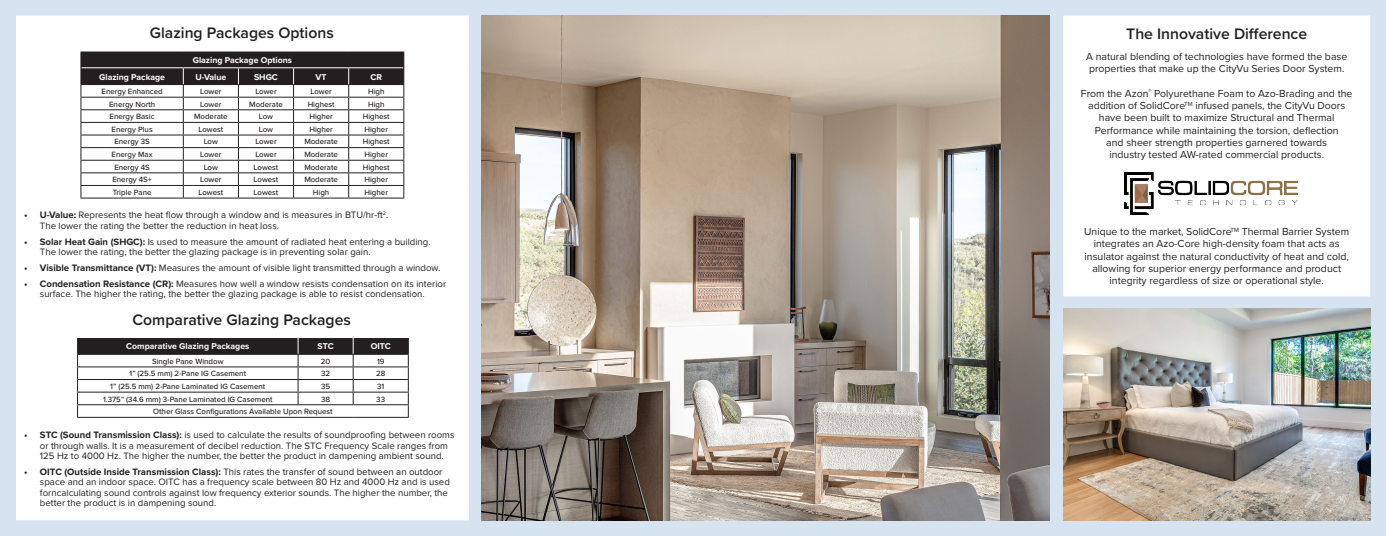
<style>
.page{position:relative;width:1386px;height:536px;background:#d6e4f1}
.page>*{position:absolute;margin:0;border:0;box-sizing:border-box;transform-origin:0 0}
.t1{font:600 15.75px "Proxima Nova";color:#231f20}
.t2{font:10.5px/12.2px "Proxima Nova";color:#231f20;text-align:center}
.t3{font:9.62px/10.5px "Proxima Nova";color:#231f20}
.t4{font:700 8.75px "Proxima Nova";color:#fff}
.t5{font:500 7.88px "Proxima Nova";color:#231f20}
.s1{font-weight:700}
</style>
<div class="page">
<div style="left:1063px;top:16px;width:307px;height:280px;background:#fff;border:1px solid #fff"></div>
<img style="left:1124px;top:173px;width:173px;height:42px">
<img style="left:1063px;top:308px;width:307px;height:212px">
<img style="left:482px;top:16px;width:568px;height:504px">
<div style="left:16px;top:16px;width:453px;height:504px;background:#fff"></div>
<hr style="left:81px;top:197px;width:102px;height:1px;background:#231f20">
<hr style="left:183px;top:197px;width:55px;height:1px;background:#231f20">
<hr style="left:238px;top:197px;width:56px;height:1px;background:#231f20">
<hr style="left:294px;top:197px;width:55px;height:1px;background:#231f20">
<hr style="left:349px;top:197px;width:55px;height:1px;background:#231f20">
<svg style="left:81px;top:52px;width:323px;height:145px"></svg>
<hr style="left:81px;top:84px;width:102px;height:1px;background:#231f20">
<hr style="left:183px;top:84px;width:55px;height:1px;background:#231f20">
<hr style="left:238px;top:84px;width:56px;height:1px;background:#231f20">
<hr style="left:294px;top:84px;width:55px;height:1px;background:#231f20">
<hr style="left:349px;top:84px;width:55px;height:1px;background:#231f20">
<hr style="left:77px;top:417px;width:221px;height:1px;background:#231f20">
<hr style="left:298px;top:417px;width:55px;height:1px;background:#231f20">
<hr style="left:353px;top:417px;width:56px;height:1px;background:#231f20">
<svg style="left:77px;top:337px;width:332px;height:80px"></svg>
<hr style="left:77px;top:354px;width:221px;height:1px;background:#231f20">
<hr style="left:298px;top:354px;width:55px;height:1px;background:#231f20">
<hr style="left:353px;top:354px;width:56px;height:1px;background:#231f20">
<p class="t1" style="left:150px;top:21px;width:185px">Glazing Packages Options</p>
<p class="t4" style="left:193px;top:54px;width:101px">Glazing Package Options</p>
<p class="t4" style="left:99px;top:70px;width:67px">Glazing Package</p>
<p class="t4" style="left:196px;top:70px;width:32px">U-Value</p>
<p class="t4" style="left:254px;top:70px;width:25px">SHGC</p>
<p class="t4" style="left:316px;top:70px;width:13px">VT</p>
<p class="t4" style="left:370px;top:70px;width:13px">CR</p>
<p class="t5" style="left:102px;top:85px;width:63px">Energy Enhanced</p>
<p class="t5" style="left:200px;top:85px;width:23px">Lower</p>
<p class="t5" style="left:255px;top:85px;width:23px">Lower</p>
<p class="t5" style="left:310px;top:85px;width:23px">Lower</p>
<p class="t5" style="left:368px;top:85px;width:18px">High</p>
<p class="t5" style="left:109px;top:98px;width:48px">Energy North</p>
<p class="t5" style="left:200px;top:98px;width:23px">Lower</p>
<p class="t5" style="left:249px;top:98px;width:35px">Moderate</p>
<p class="t5" style="left:308px;top:98px;width:28px">Highest</p>
<p class="t5" style="left:368px;top:98px;width:18px">High</p>
<p class="t5" style="left:110px;top:111px;width:47px">Energy Basic</p>
<p class="t5" style="left:194px;top:111px;width:35px">Moderate</p>
<p class="t5" style="left:259px;top:111px;width:16px">Low</p>
<p class="t5" style="left:309px;top:111px;width:25px">Higher</p>
<p class="t5" style="left:363px;top:111px;width:28px">Highest</p>
<p class="t5" style="left:112px;top:123px;width:43px">Energy Plus</p>
<p class="t5" style="left:199px;top:123px;width:26px">Lowest</p>
<p class="t5" style="left:259px;top:123px;width:16px">Low</p>
<p class="t5" style="left:309px;top:123px;width:25px">Higher</p>
<p class="t5" style="left:365px;top:123px;width:25px">Higher</p>
<p class="t5" style="left:114px;top:136px;width:37px">Energy 3S</p>
<p class="t5" style="left:204px;top:136px;width:16px">Low</p>
<p class="t5" style="left:255px;top:136px;width:23px">Lower</p>
<p class="t5" style="left:304px;top:136px;width:35px">Moderate</p>
<p class="t5" style="left:363px;top:136px;width:28px">Highest</p>
<p class="t5" style="left:112px;top:148px;width:43px">Energy Max</p>
<p class="t5" style="left:200px;top:148px;width:23px">Lower</p>
<p class="t5" style="left:255px;top:148px;width:23px">Lower</p>
<p class="t5" style="left:304px;top:148px;width:35px">Moderate</p>
<p class="t5" style="left:365px;top:148px;width:25px">Higher</p>
<p class="t5" style="left:114px;top:161px;width:37px">Energy 4S</p>
<p class="t5" style="left:204px;top:161px;width:16px">Low</p>
<p class="t5" style="left:254px;top:161px;width:26px">Lowest</p>
<p class="t5" style="left:304px;top:161px;width:35px">Moderate</p>
<p class="t5" style="left:363px;top:161px;width:28px">Highest</p>
<p class="t5" style="left:112px;top:174px;width:41px">Energy 4S+</p>
<p class="t5" style="left:200px;top:174px;width:23px">Lower</p>
<p class="t5" style="left:254px;top:174px;width:26px">Lowest</p>
<p class="t5" style="left:304px;top:174px;width:35px">Moderate</p>
<p class="t5" style="left:365px;top:174px;width:25px">Higher</p>
<p class="t5" style="left:113px;top:186px;width:40px">Triple Pane</p>
<p class="t5" style="left:199px;top:186px;width:26px">Lowest</p>
<p class="t5" style="left:254px;top:186px;width:26px">Lowest</p>
<p class="t5" style="left:313px;top:186px;width:18px">High</p>
<p class="t5" style="left:365px;top:186px;width:25px">Higher</p>
<p class="t3" style="left:40px;top:209px;width:350px;text-indent:-16px"><span class="s1">• U-Value:</span> Represents the heat flow through a window and is measures in BTU/hr-ft<sup>2</sup>.<br>The lower the rating the better the reduction in heat loss.</p>
<p class="t3" style="left:40px;top:236px;width:392px;text-indent:-16px"><span class="s1">• Solar Heat Gain (SHGC):</span> Is used to measure the amount of radiated heat entering a building.<br>The lower the rating, the better the glazing package is in preventing solar gain.</p>
<p class="t3" style="left:24px;top:262px;width:418px"><span class="s1">• Visible Transmittance (VT):</span> Measures the amount of visible light transmitted through a window.</p>
<p class="t3" style="left:24px;top:278px;width:424px;text-align:center"><span class="s1">• Condensation Resistance (CR):</span> Measures how well a window resists condensation on its interior surface. The higher the rating, the better the glazing package is able to resist condensation.</p>
<p class="t1" style="left:133px;top:308px;width:220px">Comparative Glazing Packages</p>
<p class="t4" style="left:126px;top:340px;width:125px">Comparative Glazing Packages</p>
<p class="t4" style="left:318px;top:340px;width:18px">STC</p>
<p class="t4" style="left:371px;top:340px;width:21px">OITC</p>
<p class="t5" style="left:152px;top:355px;width:73px">Single Pane Window</p>
<p class="t5" style="left:321px;top:355px;width:11px">20</p>
<p class="t5" style="left:377px;top:355px;width:9px">19</p>
<p class="t5" style="left:130px;top:367px;width:118px">1” (25.5 mm) 2-Pane IG Casement</p>
<p class="t5" style="left:321px;top:367px;width:11px">32</p>
<p class="t5" style="left:376px;top:367px;width:11px">28</p>
<p class="t5" style="left:110px;top:380px;width:157px">1” (25.5 mm) 2-Pane Laminated IG Casement</p>
<p class="t5" style="left:321px;top:380px;width:11px">35</p>
<p class="t5" style="left:377px;top:380px;width:9px">31</p>
<p class="t5" style="left:103px;top:393px;width:171px">1.375” (34.6 mm) 3-Pane Laminated IG Casement</p>
<p class="t5" style="left:321px;top:393px;width:11px">38</p>
<p class="t5" style="left:376px;top:393px;width:10px">33</p>
<p class="t5" style="left:153px;top:405px;width:181px">Other Glass Configurations Available Upon Request</p>
<p class="t3" style="left:40px;top:429px;width:416px;text-indent:-16px"><span class="s1">• STC (Sound Transmission Class):</span> is used to calculate the results of soundproofing between rooms or through walls. It is a measurement of decibel reduction. The STC Frequency Scale ranges from<br>125 Hz to 4000 Hz. The higher the number, the better the product in dampening ambient sound.</p>
<p class="t3" style="left:40px;top:465px;width:411px;text-indent:-16px"><span class="s1">• OITC (Outside Inside Transmission Class):</span> This rates the transfer of sound between an outdoor space and an indoor space. OITC has a frequency scale between 80 Hz and 4000 Hz and is used forncalculating sound controls against low frequency exterior sounds. The higher the number, the better the product is in dampening sound.</p>
<p class="t1" style="left:1126px;top:22px;width:182px">The Innovative Difference</p>
<p class="t2" style="left:1086px;top:50px;width:263px">A natural blending of technologies have formed the base</p>
<p class="t2" style="left:1089px;top:62px;width:257px">properties that make up the CityVu Series Door System.</p>
<p class="t2" style="left:1081px;top:87px;width:273px">From the Azon<sup>®</sup> Polyurethane Foam to Azo-Brading and the addition of SolidCore<sup>TM</sup> infused panels, the CityVu Doors have been built to maximize Structural and Thermal</p>
<p class="t2" style="left:1095px;top:123px;width:245px">Performance while maintaining the torsion, deflection</p>
<p class="t2" style="left:1106px;top:136px;width:222px">and sheer strength properties garnered towards</p>
<p class="t2" style="left:1109px;top:148px;width:216px">industry tested AW-rated commercial products.</p>
<p class="t2" style="left:1084px;top:225px;width:266px">Unique to the market, SolidCore<sup>TM</sup> Thermal Barrier System integrates an Azo-Core high-density foam that acts as</p>
<p class="t2" style="left:1085px;top:249px;width:266px">insulator against the natural conductivity of heat and cold, allowing for superior energy performance and product</p>
<p class="t2" style="left:1110px;top:274px;width:216px">integrity regardless of size or operational style.</p>
</div>
